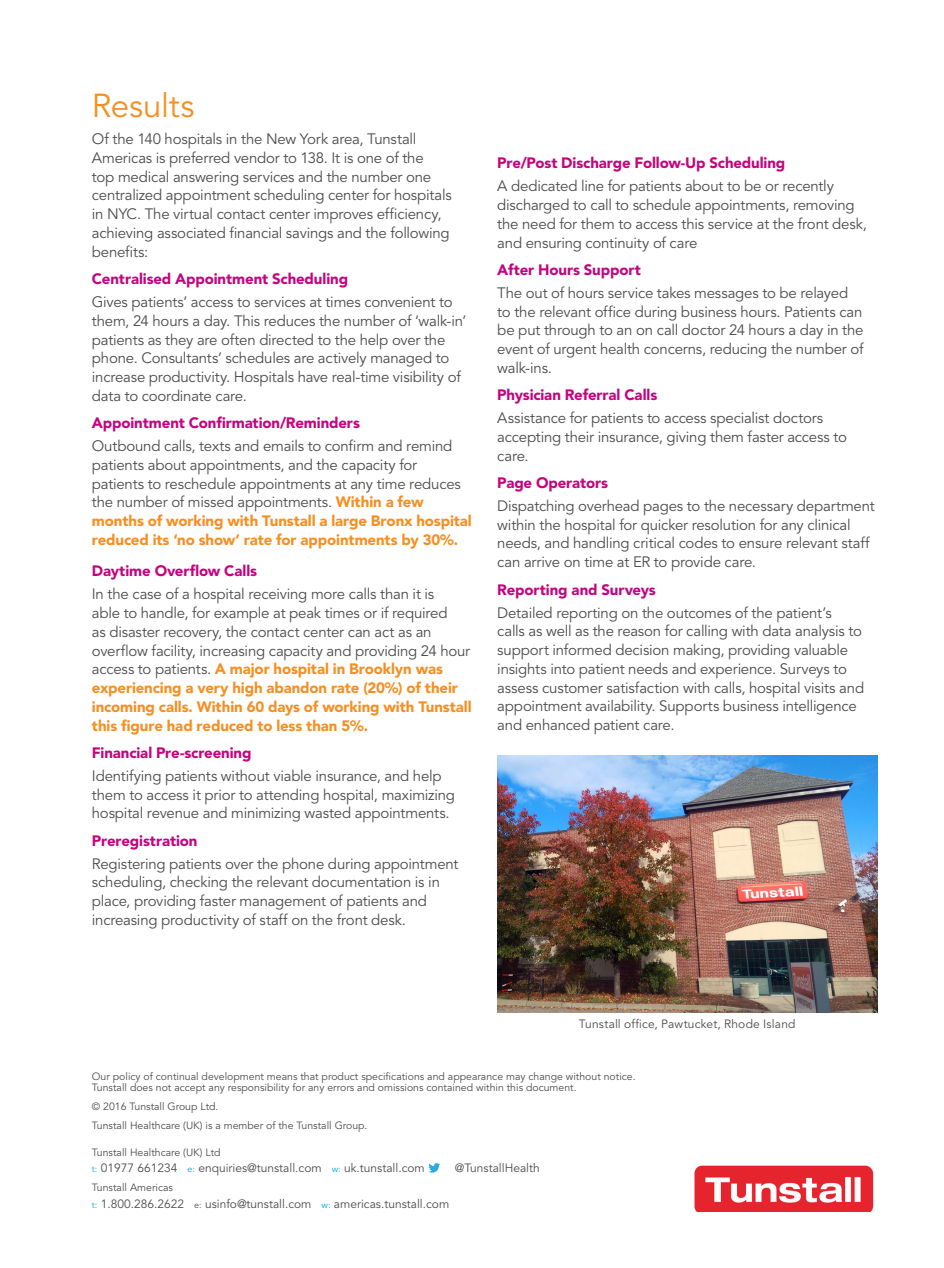
<style>
.page{position:relative;width:944px;height:1268px;background:#fff}
.page>*{position:absolute;margin:0;border:0;box-sizing:border-box;transform-origin:0 0}
._03_Main_Headings_Li{font:33px "Avenir LT Std";letter-spacing:-.005em;color:#f68f22}
._03_Main_Headings_Li-2{font:15px/18.8px "Avenir LT Std";letter-spacing:-.015em;color:#4b4c4d}
._03_Main_Headings_Li-3{font:900 15px "Avenir LT Std";letter-spacing:-.01em;color:#c4047f}
._02_Quote_Author_BOL{font:12px "Avenir LT Std";color:#4b4c4d}
.t1{font:10.5px/10.5px "Avenir LT Std";color:#4b4c4d}
.s1{font-weight:900;color:#f68f22}
.s2{font-size:9px;color:#00a9df}
.s3{font-size:9px}
</style>
<div class="page">
<img style="left:694px;top:1165px;width:180px;height:46px">
<img style="left:497px;top:755px;width:380px;height:257px">
<svg style="left:428px;top:1163px;width:12px;height:9px"></svg>
<p class="_03_Main_Headings_Li" style="left:92px;top:87px;width:104px">Results</p>
<p class="_03_Main_Headings_Li-2" style="left:92px;top:130px;width:361px">Of the 140 hospitals in the New York area, Tunstall Americas is preferred vendor to 138. It is one of the<br>top medical answering services and the number one centralized appointment scheduling center for hospitals in NYC. The virtual contact center improves efficiency, achieving associated financial savings and the following benefits:</p>
<p class="_03_Main_Headings_Li-3" style="left:92px;top:270px;width:258px">Centralised Appointment Scheduling</p>
<p class="_03_Main_Headings_Li-2" style="left:92px;top:293px;width:376px">Gives patients’ access to services at times convenient to them, 24 hours a day. This reduces the number of ‘walk-in’ patients as they are often directed to the help over the phone. Consultants’ schedules are actively managed to increase productivity. Hospitals have real-time visibility of data to coordinate care.</p>
<p class="_03_Main_Headings_Li-3" style="left:92px;top:414px;width:269px">Appointment Confirmation/Reminders</p>
<p class="_03_Main_Headings_Li-2" style="left:92px;top:437px;width:381px">Outbound calls, texts and emails to confirm and remind patients about appointments, and the capacity for patients to reschedule appointments at any time reduces the number of missed appointments. <span class="s1">Within a few months of working with Tunstall a large Bronx hospital reduced its ‘no show’ rate for appointments by 30%.</span></p>
<p class="_03_Main_Headings_Li-3" style="left:92px;top:562px;width:167px">Daytime Overflow Calls</p>
<p class="_03_Main_Headings_Li-2" style="left:92px;top:585px;width:381px">In the case of a hospital receiving more calls than it is<br>able to handle, for example at peak times or if required<br>as disaster recovery, the contact center can act as an overflow facility, increasing capacity and providing 24 hour access to patients. <span class="s1">A major hospital in Brooklyn was experiencing a very high abandon rate (20%) of their incoming calls. Within 60 days of working with Tunstall this figure had reduced to less than 5%.</span></p>
<p class="_03_Main_Headings_Li-3" style="left:92px;top:743px;width:161px">Financial Pre-screening</p>
<p class="_03_Main_Headings_Li-2" style="left:92px;top:767px;width:364px">Identifying patients without viable insurance, and help them to access it prior to attending hospital, maximizing hospital revenue and minimizing wasted appointments.</p>
<p class="_03_Main_Headings_Li-3" style="left:92px;top:831px;width:107px">Preregistration</p>
<p class="_03_Main_Headings_Li-2" style="left:92px;top:854px;width:368px">Registering patients over the phone during appointment scheduling, checking the relevant documentation is in place, providing faster management of patients and increasing productivity of staff on the front desk.</p>
<p class="_03_Main_Headings_Li-3" style="left:497px;top:154px;width:289px">Pre/Post Discharge Follow-Up Scheduling</p>
<p class="_03_Main_Headings_Li-2" style="left:497px;top:177px;width:371px">A dedicated line for patients about to be or recently discharged to call to schedule appointments, removing the need for them to access this service at the front desk, and ensuring continuity of care</p>
<p class="_03_Main_Headings_Li-3" style="left:497px;top:260px;width:145px">After Hours Support</p>
<p class="_03_Main_Headings_Li-2" style="left:497px;top:284px;width:368px">The out of hours service takes messages to be relayed to the relevant office during business hours. Patients can be put through to an on call doctor 24 hours a day in the event of urgent health concerns, reducing the number of walk-ins.</p>
<p class="_03_Main_Headings_Li-3" style="left:497px;top:386px;width:161px">Physician Referral Calls</p>
<p class="_03_Main_Headings_Li-2" style="left:497px;top:409px;width:351px">Assistance for patients to access specialist doctors accepting their insurance, giving them faster access to care.</p>
<p class="_03_Main_Headings_Li-3" style="left:497px;top:473px;width:112px">Page Operators</p>
<p class="_03_Main_Headings_Li-2" style="left:497px;top:497px;width:379px">Dispatching overhead pages to the necessary department within the hospital for quicker resolution for any clinical needs, and handling critical codes to ensure relevant staff can arrive on time at ER to provide care.</p>
<p class="_03_Main_Headings_Li-3" style="left:497px;top:580px;width:160px">Reporting and Surveys</p>
<p class="_03_Main_Headings_Li-2" style="left:497px;top:603px;width:368px">Detailed reporting on the outcomes of the patient’s<br>calls as well as the reason for calling with data analysis to support informed decision making, providing valuable insights into patient needs and experience. Surveys to assess customer satisfaction with calls, hospital visits and appointment availability. Supports business intelligence and enhanced patient care.</p>
<p class="_02_Quote_Author_BOL" style="left:579px;top:1016px;width:218px">Tunstall office, Pawtucket, Rhode Island</p>
<p class="t1" style="left:92px;top:1071px;width:545px">Our policy of continual development means that product specifications and appearance may change without notice.<br>Tunstall does not accept any responsibility for any errors and omissions contained within this document.</p>
<p class="t1" style="left:92px;top:1101px;width:128px">© 2016 Tunstall Group Ltd.</p>
<p class="t1" style="left:92px;top:1120px;width:277px">Tunstall Healthcare (UK) is a member of the Tunstall Group.</p>
<p class="t1" style="left:92px;top:1147px;width:130px">Tunstall Healthcare (UK) Ltd</p>
<p class="_02_Quote_Author_BOL" style="left:92px;top:1161px;width:334px"><span class="s2">t:</span> 01977 661234 <span class="s2">e:</span> enquiries@tunstall.com <span class="s2">w:</span> uk.tunstall.com</p>
<p class="_02_Quote_Author_BOL" style="left:455px;top:1161px;width:86px">@TunstallHealth</p>
<p class="t1" style="left:92px;top:1182px;width:83px">Tunstall Americas</p>
<p class="_02_Quote_Author_BOL" style="left:92px;top:1196px;width:359px"><span class="s2">t:</span> 1.800.286.2622 <span class="s3">e:</span> usinfo@tunstall.com <span class="s2">w:</span> americas.tunstall.com</p>
</div>
